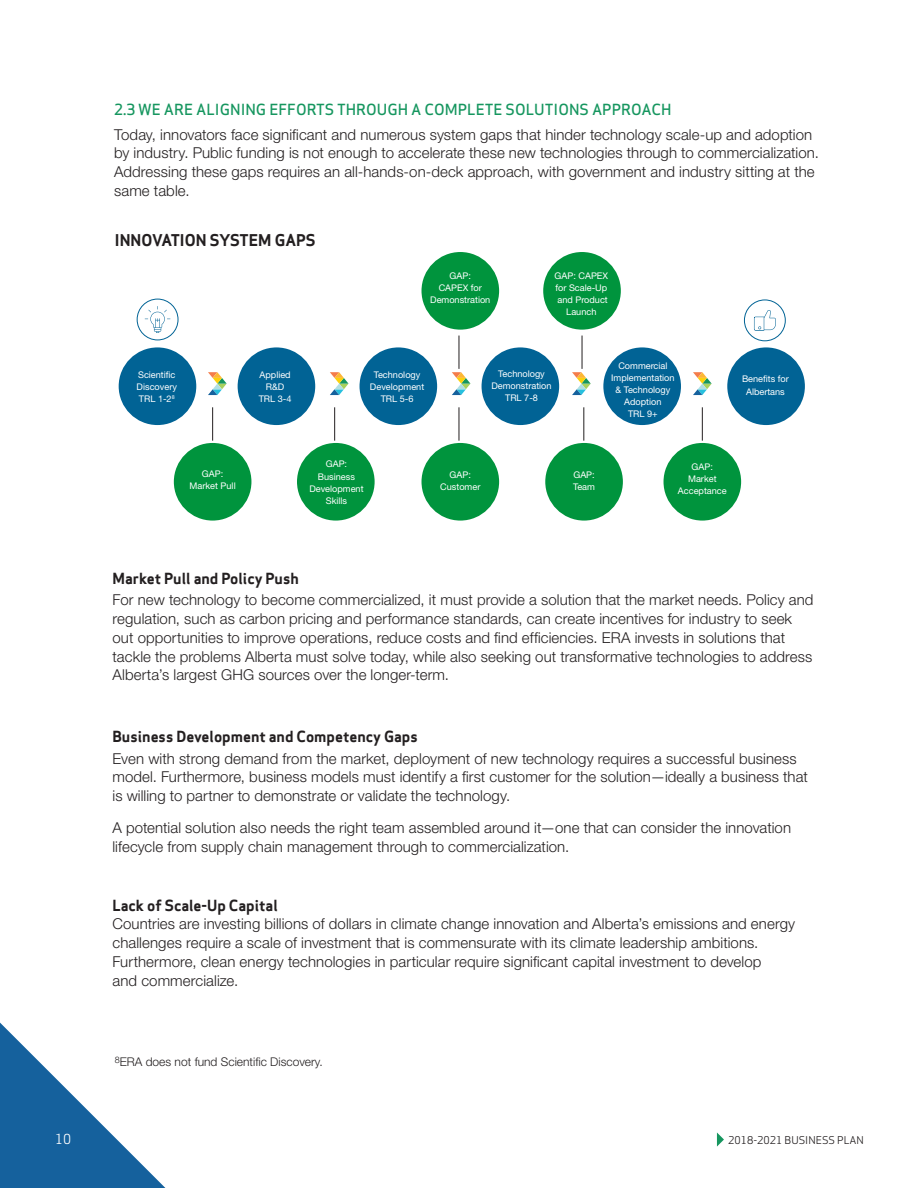
<style>
.page{position:relative;width:918px;height:1188px;background:#fff}
.page>*{position:absolute;margin:0;border:0;box-sizing:border-box;transform-origin:0 0}
.t1{font:700 15.9px "Apex Sans";color:#231f20}
.BODY_-_san_fran{font:300 15px/18.8px "Helvetica Neue LT Std";letter-spacing:.005em;color:#231f20}
.H5_-_Apex_11pt{font:700 15px "Apex Sans";color:#231f20}
.H5_-_Apex_11pt-2{font:500 15px "Apex Sans";color:#16965f}
.t2{font:13.5px "Apex Sans";color:#fff}
.Body_Copy_-_Apex_9pt{font:300 12px "Helvetica Neue LT Std";color:#231f20}
.Body_Copy_-_Apex_9pt-2{font:10.5px "Apex Sans";color:#231f20}
.t3{font:9.15px/12.1px "Helvetica Neue";color:#fff;text-align:center}
</style>
<div class="page">
<svg style="left:0;top:1023px;width:165px;height:165px"></svg>
<svg style="left:717px;top:1132px;width:7px;height:15px"></svg>
<div style="left:174px;top:443px;width:77px;height:78px;background:#00943d;border-radius:50%"></div>
<div style="left:297px;top:443px;width:78px;height:78px;background:#00943d;border-radius:50%"></div>
<div style="left:422px;top:443px;width:77px;height:78px;background:#00943d;border-radius:50%"></div>
<div style="left:545px;top:443px;width:78px;height:78px;background:#00943d;border-radius:50%"></div>
<div style="left:664px;top:443px;width:77px;height:78px;background:#00943d;border-radius:50%"></div>
<div style="left:422px;top:252px;width:77px;height:78px;background:#00943d;border-radius:50%"></div>
<div style="left:119px;top:347px;width:77px;height:78px;background:#016395;border-radius:50%"></div>
<div style="left:238px;top:347px;width:77px;height:78px;background:#016395;border-radius:50%"></div>
<div style="left:360px;top:347px;width:77px;height:78px;background:#016395;border-radius:50%"></div>
<div style="left:482px;top:347px;width:77px;height:78px;background:#016395;border-radius:50%"></div>
<div style="left:603px;top:347px;width:78px;height:78px;background:#016395;border-radius:50%"></div>
<div style="left:727px;top:347px;width:78px;height:78px;background:#016395;border-radius:50%"></div>
<div style="left:543px;top:252px;width:78px;height:78px;background:#00943d;border-radius:50%"></div>
<svg style="left:145px;top:306px;width:25px;height:27px"></svg>
<hr style="left:212px;top:407px;width:1px;height:34px;background:#231f20">
<hr style="left:334px;top:407px;width:1px;height:34px;background:#231f20">
<hr style="left:459px;top:407px;width:1px;height:34px;background:#231f20">
<hr style="left:459px;top:336px;width:1px;height:33px;background:#231f20">
<hr style="left:582px;top:336px;width:1px;height:33px;background:#231f20">
<hr style="left:584px;top:407px;width:1px;height:34px;background:#231f20">
<hr style="left:702px;top:407px;width:1px;height:34px;background:#231f20">
<div style="left:137px;top:299px;width:41px;height:41px;border:1px solid #016395;border-radius:50%"></div>
<svg style="left:754px;top:310px;width:22px;height:21px"></svg>
<div style="left:744px;top:300px;width:42px;height:41px;border:1px solid #016395;border-radius:50%"></div>
<svg style="left:208px;top:372px;width:19px;height:23px"></svg>
<svg style="left:330px;top:372px;width:19px;height:23px"></svg>
<svg style="left:452px;top:372px;width:18px;height:23px"></svg>
<svg style="left:572px;top:372px;width:19px;height:23px"></svg>
<svg style="left:693px;top:372px;width:19px;height:23px"></svg>
<p class="H5_-_Apex_11pt-2" style="left:114px;top:96px;width:559px">2.3 WE ARE ALIGNING EFFORTS THROUGH A COMPLETE SOLUTIONS APPROACH</p>
<p class="BODY_-_san_fran" style="left:114px;top:124px;width:706px">Today, innovators face significant and numerous system gaps that hinder technology scale-up and adoption by industry. Public funding is not enough to accelerate these new technologies through to commercialization.<br>Addressing these gaps requires an all-hands-on-deck approach, with government and industry sitting at the same table.</p>
<p class="t1" style="left:115px;top:229px;width:202px">INNOVATION SYSTEM GAPS</p>
<p class="t3" style="left:137px;top:369px;width:42px;text-align:left">Scientific<br>Discovery<br>TRL 1-2<sup>8</sup></p>
<p class="t3" style="left:190px;top:468px;width:48px">GAP:<br>Market Pull</p>
<p class="t3" style="left:259px;top:369px;width:34px">Applied<br>R&amp;D<br>TRL 3-4</p>
<p class="t3" style="left:430px;top:270px;width:62px">GAP:<br>CAPEX for<br>Demonstration</p>
<p class="t3" style="left:555px;top:270px;width:55px">GAP: CAPEX for Scale-Up and Product<br>Launch</p>
<p class="t3" style="left:370px;top:369px;width:56px">Technology<br>Development<br>TRL 5-6</p>
<p class="t3" style="left:491px;top:368px;width:62px">Technology<br>Demonstration<br>TRL 7-8</p>
<p class="t3" style="left:611px;top:360px;width:65px">Commercial<br>Implementation &amp; Technology<br>Adoption<br>TRL 9+</p>
<p class="t3" style="left:742px;top:374px;width:48px">Benefits for<br>Albertans</p>
<p class="t3" style="left:309px;top:459px;width:56px">GAP:<br>Business<br>Development<br>Skills</p>
<p class="t3" style="left:440px;top:469px;width:42px">GAP:<br>Customer</p>
<p class="t3" style="left:573px;top:469px;width:23px;text-align:left">GAP:<br>Team</p>
<p class="t3" style="left:678px;top:461px;width:50px">GAP:<br>Market<br>Acceptance</p>
<p class="H5_-_Apex_11pt" style="left:112px;top:568px;width:188px">Market Pull and Policy Push</p>
<p class="BODY_-_san_fran" style="left:112px;top:590px;width:703px">For new technology to become commercialized, it must provide a solution that the market needs. Policy and regulation, such as carbon pricing and performance standards, can create incentives for industry to seek out opportunities to improve operations, reduce costs and find efficiencies. ERA invests in solutions that tackle the problems Alberta must solve today, while also seeking out transformative technologies to address Alberta’s largest GHG sources over the longer-term.</p>
<p class="H5_-_Apex_11pt" style="left:112px;top:727px;width:307px">Business Development and Competency Gaps</p>
<p class="BODY_-_san_fran" style="left:112px;top:749px;width:697px">Even with strong demand from the market, deployment of new technology requires a successful business model. Furthermore, business models must identify a first customer for the solution—ideally a business that is willing to partner to demonstrate or validate the technology.</p>
<p class="BODY_-_san_fran" style="left:112px;top:818px;width:680px">A potential solution also needs the right team assembled around it—one that can consider the innovation lifecycle from supply chain management through to commercialization.</p>
<p class="H5_-_Apex_11pt" style="left:112px;top:895px;width:167px">Lack of Scale-Up Capital</p>
<p class="BODY_-_san_fran" style="left:112px;top:914px;width:684px">Countries are investing billions of dollars in climate change innovation and Alberta’s emissions and energy challenges require a scale of investment that is commensurate with its climate leadership ambitions.<br>Furthermore, clean energy technologies in particular require significant capital investment to develop<br>and commercialize.</p>
<p class="Body_Copy_-_Apex_9pt" style="left:115px;top:1054px;width:209px"><sup>8</sup>ERA does not fund Scientific Discovery.</p>
<p class="t2" style="left:55px;top:1128px;width:18px">10</p>
<p class="Body_Copy_-_Apex_9pt-2" style="left:728px;top:1131px;width:137px">2018-2021 BUSINESS PLAN</p>
</div>
